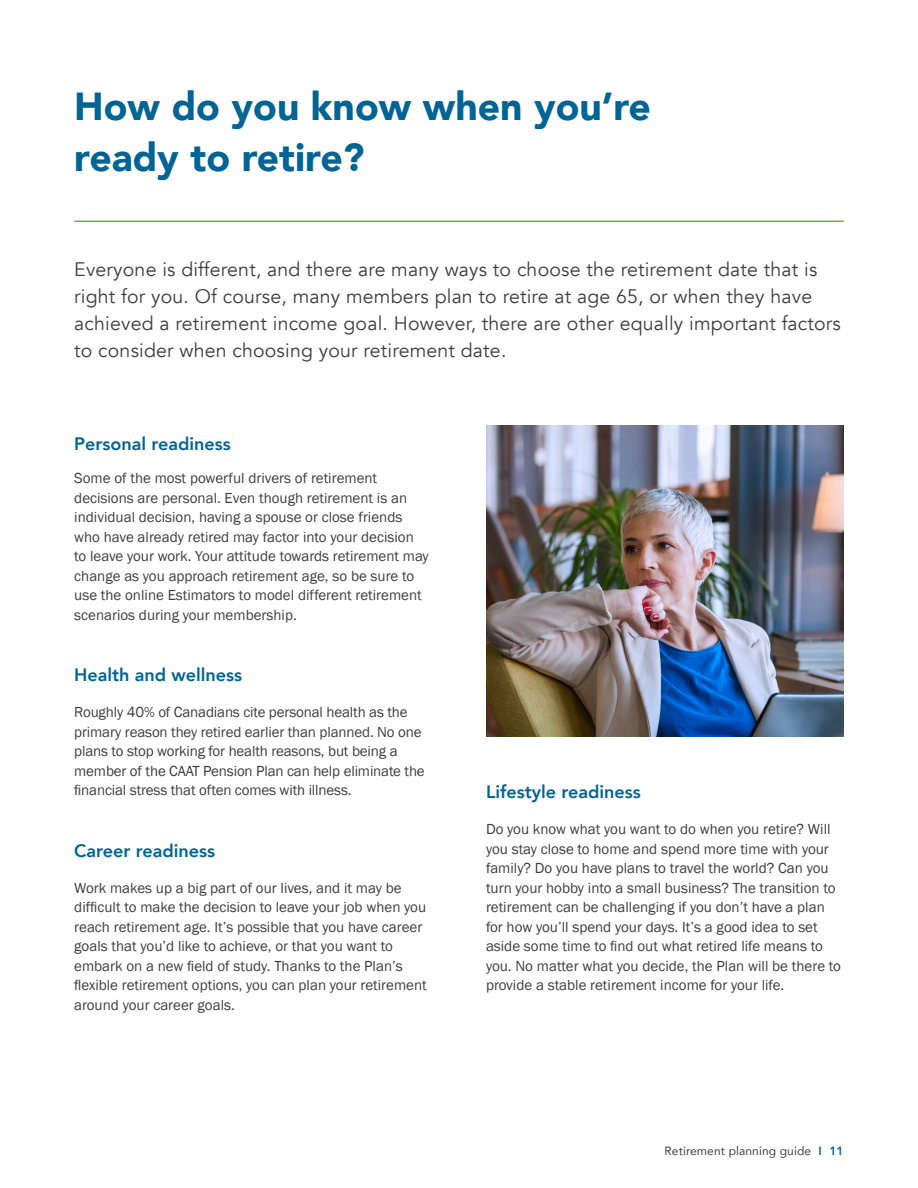
<style>
.page{position:relative;width:918px;height:1188px;background:#fff}
.page>*{position:absolute;margin:0;border:0;box-sizing:border-box;transform-origin:0 0}
.t1{font:900 39px/51px "Avenir";color:#006494}
.Intro_Text{font:19.5px/27px "Avenir";letter-spacing:.01em;color:#3e3e3f}
.t2{font:800 18px "Avenir";color:#006494}
.Body_Text{font:15px/19.5px "Franklin Gothic";color:#3e3e3f}
.t3{font:12px "Avenir";letter-spacing:.01em;color:#3e3e3f}
.s1{font-weight:800;color:#006494}
</style>
<div class="page">
<hr style="left:74px;top:220px;width:770px;height:2px;background:#6cb43f">
<img style="left:486px;top:426px;width:358px;height:311px">
<h2 class="t1" style="left:74px;top:80px;width:578px">How do you know when you’re ready to retire?</h2>
<p class="Intro_Text" style="left:74px;top:256px;width:768px">Everyone is different, and there are many ways to choose the retirement date that is right for you. Of course, many members plan to retire at age 65, or when they have achieved a retirement income goal. However, there are other equally important factors to consider when choosing your retirement date.</p>
<h3 class="t2" style="left:74px;top:429px;width:158px">Personal readiness</h3>
<p class="Body_Text" style="left:74px;top:469px;width:356px">Some of the most powerful drivers of retirement decisions are personal. Even though retirement is an individual decision, having a spouse or close friends who have already retired may factor into your decision to leave your work. Your attitude towards retirement may change as you approach retirement age, so be sure to use the online Estimators to model different retirement scenarios during your membership.</p>
<h3 class="t2" style="left:74px;top:661px;width:170px">Health and wellness</h3>
<p class="Body_Text" style="left:74px;top:703px;width:352px">Roughly 40% of Canadians cite personal health as the primary reason they retired earlier than planned. No one plans to stop working for health reasons, but being a member of the CAAT Pension Plan can help eliminate the financial stress that often comes with illness.</p>
<h3 class="t2" style="left:74px;top:836px;width:143px">Career readiness</h3>
<p class="Body_Text" style="left:74px;top:878px;width:354px">Work makes up a big part of our lives, and it may be difficult to make the decision to leave your job when you reach retirement age. It’s possible that you have career goals that you’d like to achieve, or that you want to embark on a new field of study. Thanks to the Plan’s flexible retirement options, you can plan your retirement around your career goals.</p>
<h3 class="t2" style="left:486px;top:778px;width:156px">Lifestyle readiness</h3>
<p class="Body_Text" style="left:486px;top:820px;width:357px">Do you know what you want to do when you retire? Will you stay close to home and spend more time with your family? Do you have plans to travel the world? Can you turn your hobby into a small business? The transition to retirement can be challenging if you don’t have a plan for how you’ll spend your days. It’s a good idea to set aside some time to find out what retired life means to you. No matter what you decide, the Plan will be there to provide a stable retirement income for your life.</p>
<p class="t3" style="left:664px;top:1141px;width:181px">Retirement planning guide <span class="s1">I 11</span></p>
</div>
